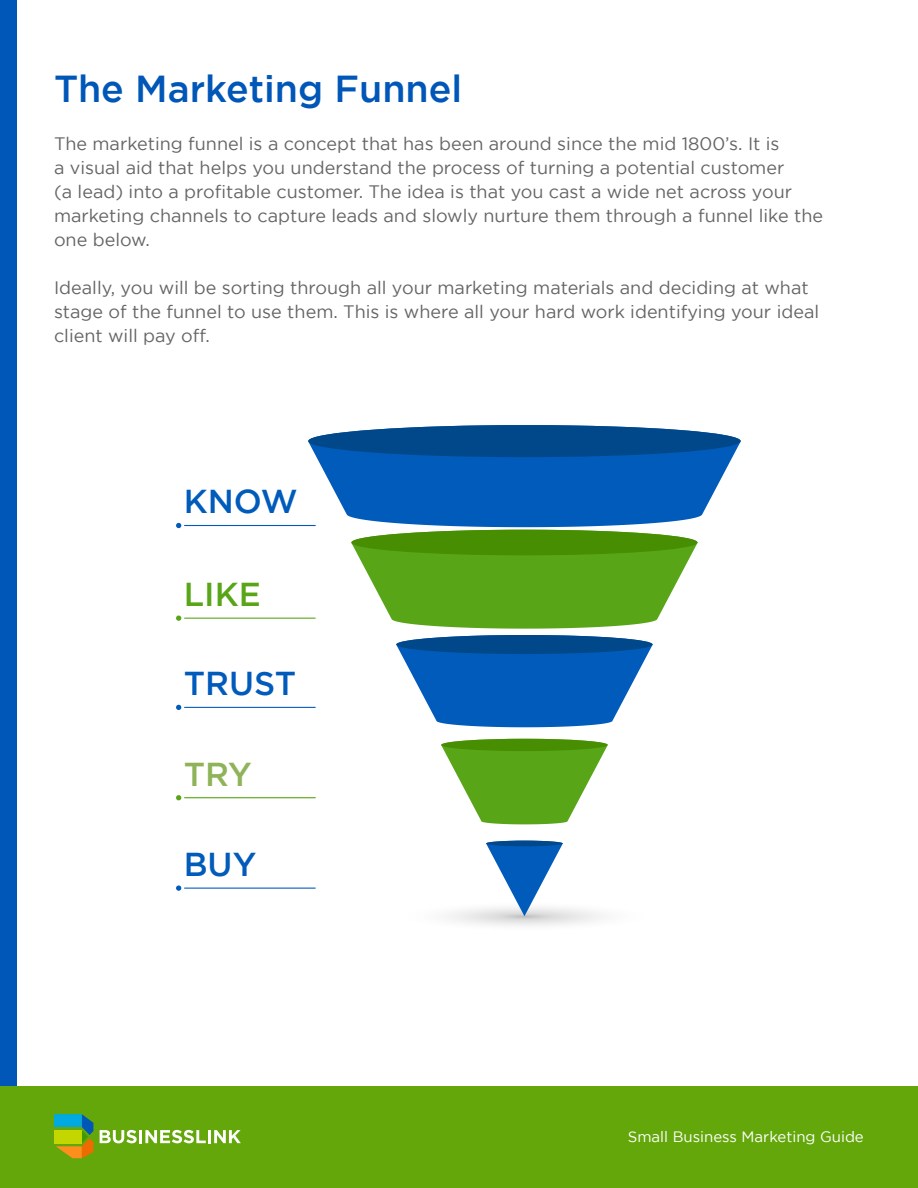
<style>
.page{position:relative;width:918px;height:1188px;background:#fff}
.page>*{position:absolute;margin:0;border:0;box-sizing:border-box;transform-origin:0 0}
.t1{font:500 37.5px "Gotham";color:#0057b7}
.t2{font:500 33px "Gotham";color:#005bbb}
.t3{font:500 33px "Gotham";color:#58a618}
.t4{font:500 33px "Gotham";color:#8fb359}
.t5{font:18px/24px "Gotham";color:#646566}
.t6{font:15px "Gotham";color:#fff}
</style>
<div class="page">
<div style="left:0;top:0;width:16px;height:1188px;background:#0057b7"></div>
<div style="left:0;top:1086px;width:918px;height:102px;background:#64a70b"></div>
<svg style="left:54px;top:1114px;width:39px;height:44px"></svg>
<svg style="left:100px;top:1130px;width:141px;height:13px"></svg>
<hr style="left:184px;top:525px;width:132px;height:1px;background:#005bbb">
<svg style="left:176px;top:523px;width:5px;height:5px"></svg>
<hr style="left:184px;top:618px;width:132px;height:1px;background:#58a618">
<svg style="left:176px;top:616px;width:5px;height:5px"></svg>
<hr style="left:184px;top:707px;width:132px;height:1px;background:#005bbb">
<svg style="left:176px;top:705px;width:5px;height:5px"></svg>
<hr style="left:184px;top:797px;width:132px;height:1px;background:#58a618">
<svg style="left:176px;top:795px;width:5px;height:5px"></svg>
<hr style="left:184px;top:888px;width:132px;height:1px;background:#005bbb">
<svg style="left:176px;top:885px;width:5px;height:6px"></svg>
<svg style="left:396px;top:635px;width:257px;height:92px"></svg>
<svg style="left:308px;top:457px;width:425px;height:70px;background:#2271c4"></svg>
<svg style="left:308px;top:425px;width:433px;height:32px;background:#1d5e9b"></svg>
<svg style="left:448px;top:841px;width:154px;height:85px"></svg>
<div style="left:486px;top:841px;width:77px;height:5px;background:#004889;border-radius:50%"></div>
<svg style="left:351px;top:530px;width:347px;height:99px"></svg>
<svg style="left:441px;top:739px;width:167px;height:85px"></svg>
<h1 class="t1" style="left:54px;top:67px;width:410px">The Marketing Funnel</h1>
<p class="t5" style="left:54px;top:131px;width:771px">The marketing funnel is a concept that has been around since the mid 1800’s. It is<br>a visual aid that helps you understand the process of turning a potential customer<br>(a lead) into a profitable customer. The idea is that you cast a wide net across your marketing channels to capture leads and slowly nurture them through a funnel like the one below.</p>
<p class="t5" style="left:54px;top:275px;width:767px">Ideally, you will be sorting through all your marketing materials and deciding at what stage of the funnel to use them. This is where all your hard work identifying your ideal client will pay off.</p>
<h2 class="t2" style="left:184px;top:483px;width:115px">KNOW</h2>
<h2 class="t3" style="left:184px;top:576px;width:79px">LIKE</h2>
<h2 class="t2" style="left:184px;top:665px;width:114px">TRUST</h2>
<h2 class="t4" style="left:184px;top:755px;width:70px">TRY</h2>
<h2 class="t2" style="left:184px;top:846px;width:74px">BUY</h2>
<p class="t6" style="left:628px;top:1128px;width:238px">Small Business Marketing Guide</p>
</div>
